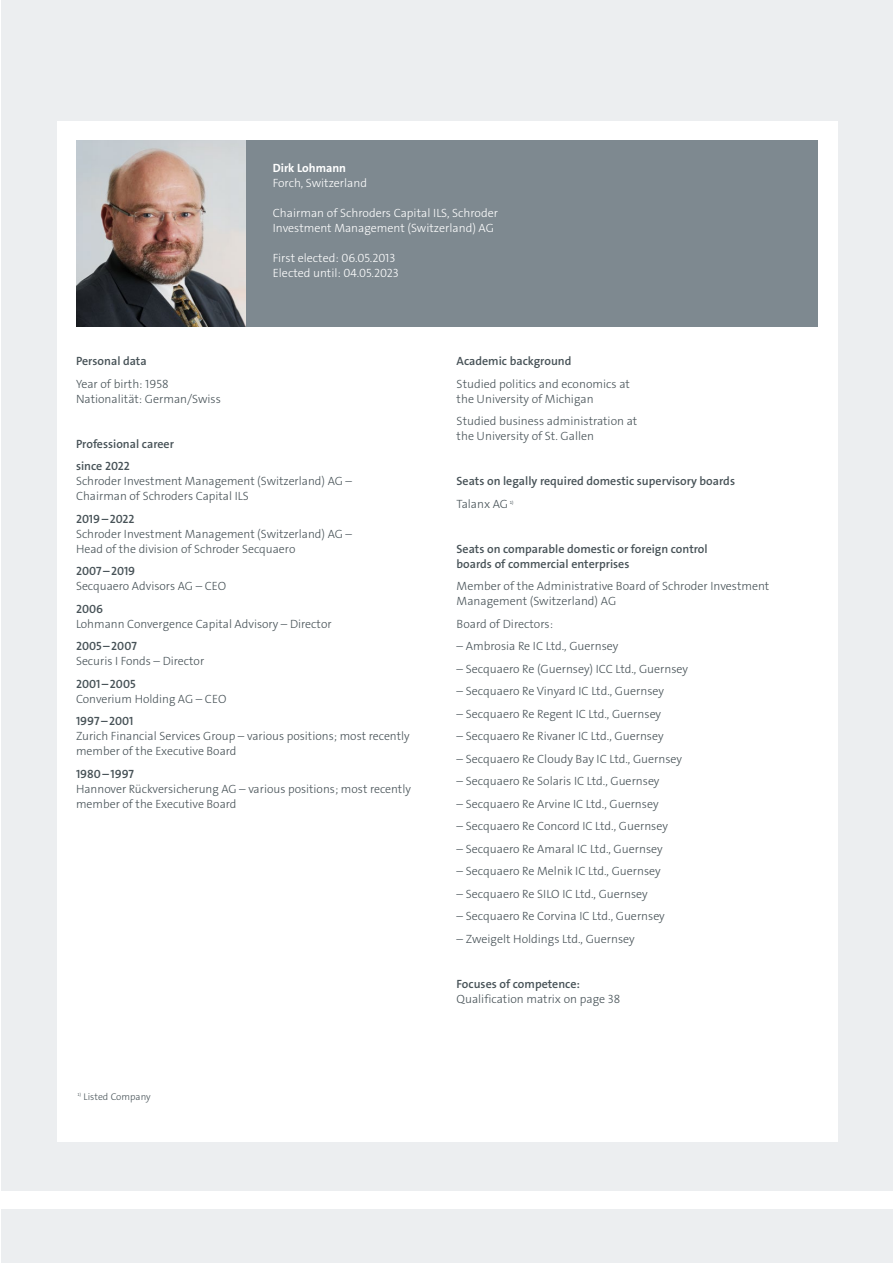
<style>
.page{position:relative;width:893px;height:1263px;background:#fff}
.page>*{position:absolute;margin:0;border:0;box-sizing:border-box;transform-origin:0 0}
.t1{font:12px/15px "The Sans LP3 Lig";color:#475257}
.t2{font:12px/22.5px "The Sans LP6 Se Bld";color:#475257}
.t3{font:12px/15px "The Sans LP3 Lig";color:#fff}
.t4{font:12px "The Sans LP7 Bld";color:#fff}
.t5{font:9.75px "The Sans LP3 Lig";color:#475257}
.t6{font:4.35px "The Sans LP5 Plain";color:#475257}
.t7{font:4.35px "The Sans LP4 Se Lig";color:#475257}
</style>
<div class="page">
<div style="left:1px;top:1209px;width:892px;height:54px;background:#eceef0"></div>
<div style="left:1px;top:1px;width:892px;height:1190px;background:#eceef0"></div>
<div style="left:57px;top:121px;width:780px;height:1021px;background:#fff"></div>
<div style="left:237px;top:140px;width:581px;height:187px;background:#7e8990"></div>
<img style="left:76px;top:140px;width:170px;height:187px">
<p class="t4" style="left:273px;top:160px;width:75px">Dirk Lohmann</p>
<p class="t3" style="left:273px;top:175px;width:96px">Forch, Switzerland</p>
<p class="t3" style="left:273px;top:205px;width:227px">Chairman of Schroders Capital ILS, Schroder<br>Investment Management (Switzerland) AG</p>
<p class="t3" style="left:273px;top:250px;width:127px">First elected: 06.05.2013<br>Elected until: 04.05.2023</p>
<p class="t2" style="left:76px;top:350px;width:72px">Personal data</p>
<p class="t1" style="left:76px;top:376px;width:146px">Year of birth: 1958<br>Nationalität: German/Swiss</p>
<p class="t2" style="left:76px;top:432px;width:99px">Professional career since 2022</p>
<p class="t1" style="left:76px;top:474px;width:278px">Schroder Investment Management (Switzerland) AG –<br>Chairman of Schroders Capital ILS</p>
<p class="t2" style="left:76px;top:507px;width:60px">2019–2022</p>
<p class="t1" style="left:76px;top:526px;width:278px">Schroder Investment Management (Switzerland) AG –<br>Head of the division of Schroder Secquaero</p>
<p class="t2" style="left:76px;top:560px;width:61px">2007–2019</p>
<p class="t1" style="left:76px;top:579px;width:152px">Secquaero Advisors AG – CEO</p>
<p class="t2" style="left:76px;top:597px;width:29px">2006</p>
<p class="t1" style="left:76px;top:616px;width:257px">Lohmann Convergence Capital Advisory – Director</p>
<p class="t2" style="left:76px;top:635px;width:62px">2005–2007</p>
<p class="t1" style="left:76px;top:654px;width:130px">Securis I Fonds – Director</p>
<p class="t2" style="left:76px;top:672px;width:61px">2001–2005</p>
<p class="t1" style="left:76px;top:691px;width:152px">Converium Holding AG – CEO</p>
<p class="t2" style="left:76px;top:710px;width:59px">1997–2001</p>
<p class="t1" style="left:76px;top:729px;width:335px">Zurich Financial Services Group – various positions; most recently member of the Executive Board</p>
<p class="t2" style="left:76px;top:762px;width:60px">1980–1997</p>
<p class="t1" style="left:76px;top:781px;width:336px">Hannover Rückversicherung AG – various positions; most recently member of the Executive Board</p>
<p class="t7" style="left:78px;top:1092px;width:5px">1)</p>
<p class="t5" style="left:84px;top:1090px;width:69px">Listed Company</p>
<p class="t2" style="left:457px;top:350px;width:116px">Academic background</p>
<p class="t1" style="left:457px;top:376px;width:175px">Studied politics and economics at the University of Michigan</p>
<p class="t1" style="left:457px;top:414px;width:182px">Studied business administration at the University of St. Gallen</p>
<p class="t2" style="left:457px;top:470px;width:280px">Seats on legally required domestic supervisory boards</p>
<p class="t1" style="left:457px;top:496px;width:53px">Talanx AG</p>
<p class="t6" style="left:510px;top:499px;width:5px">1)</p>
<p class="t2" style="left:457px;top:541px;width:253px;line-height:15px">Seats on comparable domestic or foreign control boards of commercial enterprises</p>
<p class="t1" style="left:457px;top:579px;width:314px">Member of the Administrative Board of Schroder Investment<br>Management (Switzerland) AG</p>
<p class="t1" style="left:457px;top:616px;width:98px">Board of Directors:</p>
<p class="t1" style="left:457px;top:639px;width:163px">– Ambrosia Re IC Ltd., Guernsey</p>
<p class="t1" style="left:457px;top:661px;width:233px">– Secquaero Re (Guernsey) ICC Ltd., Guernsey</p>
<p class="t1" style="left:457px;top:684px;width:209px">– Secquaero Re Vinyard IC Ltd., Guernsey</p>
<p class="t1" style="left:457px;top:706px;width:206px">– Secquaero Re Regent IC Ltd., Guernsey</p>
<p class="t1" style="left:457px;top:729px;width:208px">– Secquaero Re Rivaner IC Ltd., Guernsey</p>
<p class="t1" style="left:457px;top:751px;width:227px">– Secquaero Re Cloudy Bay IC Ltd., Guernsey</p>
<p class="t1" style="left:457px;top:774px;width:204px">– Secquaero Re Solaris IC Ltd., Guernsey</p>
<p class="t1" style="left:457px;top:796px;width:203px">– Secquaero Re Arvine IC Ltd., Guernsey</p>
<p class="t1" style="left:457px;top:819px;width:213px">– Secquaero Re Concord IC Ltd., Guernsey</p>
<p class="t1" style="left:457px;top:841px;width:208px">– Secquaero Re Amaral IC Ltd., Guernsey</p>
<p class="t1" style="left:457px;top:864px;width:206px">– Secquaero Re Melnik IC Ltd., Guernsey</p>
<p class="t1" style="left:457px;top:886px;width:193px">– Secquaero Re SILO IC Ltd., Guernsey</p>
<p class="t1" style="left:457px;top:909px;width:210px">– Secquaero Re Corvina IC Ltd., Guernsey</p>
<p class="t1" style="left:457px;top:931px;width:180px">– Zweigelt Holdings Ltd., Guernsey</p>
<p class="t2" style="left:457px;top:972px;width:125px">Focuses of competence:</p>
<p class="t1" style="left:457px;top:991px;width:165px">Qualification matrix on page 38</p>
</div>
